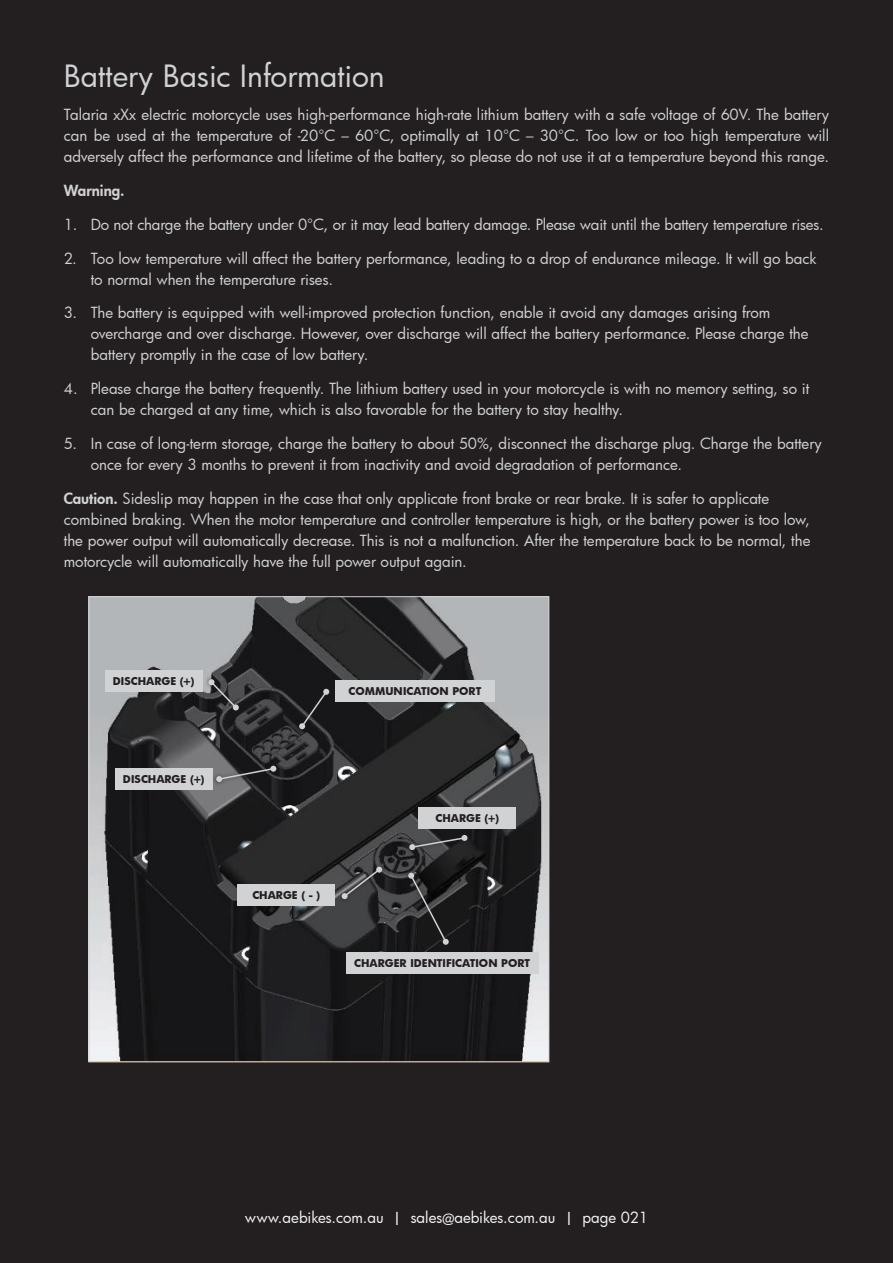
<style>
.page{position:relative;width:893px;height:1263px;background:#231f20}
.page>*{position:absolute;margin:0;border:0;box-sizing:border-box;transform-origin:0 0}
.t1{font:30px "Futura";color:#d1d2d4}
.t2{font:15px/21px "Futura";color:#d1d2d4}
.t3{font:15px "Futura";color:#f5f5f6}
.t4{font:800 15px "Futura";color:#d1d2d4}
.t5{font:700 10.5px "Futura";color:#231f20}
.s1{font-weight:800}
.s2{font-family:"Futura LT"}
</style>
<div class="page">
<img style="left:91px;top:598px;width:456px;height:462px">
<div style="left:105px;top:670px;width:97px;height:21px;background:#d1d2d4"></div>
<div style="left:418px;top:807px;width:98px;height:22px;background:#d1d2d4"></div>
<div style="left:335px;top:681px;width:160px;height:21px;background:#d1d2d4"></div>
<div style="left:115px;top:768px;width:98px;height:21px;background:#d1d2d4"></div>
<div style="left:237px;top:885px;width:98px;height:21px;background:#d1d2d4"></div>
<div style="left:346px;top:953px;width:192px;height:21px;background:#d1d2d4"></div>
<div style="left:295px;top:685px;width:39px;height:49px;background:#231f20;opacity:.75"></div>
<svg style="left:299px;top:689px;width:30px;height:40px"></svg>
<div style="left:212px;top:761px;width:69px;height:25px;background:#231f20;opacity:.75"></div>
<svg style="left:216px;top:766px;width:60px;height:16px"></svg>
<div style="left:337px;top:862px;width:50px;height:41px;background:#231f20;opacity:.75"></div>
<svg style="left:342px;top:867px;width:40px;height:32px"></svg>
<div style="left:405px;top:831px;width:67px;height:23px;background:#231f20;opacity:.75"></div>
<svg style="left:409px;top:835px;width:58px;height:15px"></svg>
<div style="left:404px;top:868px;width:49px;height:81px;background:#231f20;opacity:.75"></div>
<svg style="left:408px;top:873px;width:41px;height:72px"></svg>
<div style="left:204px;top:675px;width:39px;height:40px;background:#231f20;opacity:.75"></div>
<svg style="left:208px;top:679px;width:31px;height:31px"></svg>
<h1 class="t1" style="left:64px;top:55px;width:322px">Battery Basic Information</h1>
<p class="t2" style="left:64px;top:104px;width:767px;text-align:justify">Talaria xXx electric motorcycle uses high-performance high-rate lithium battery with a safe voltage of 60V. The battery can be used at the temperature of -20°C – 60°C, optimally at 10°C – 30°C. Too low or too high temperature will adversely affect the performance and lifetime of the battery, so please do not use it at a temperature beyond this range.</p>
<p class="t4" style="left:64px;top:180px;width:62px">Warning.</p>
<p class="t2" style="left:64px;top:214px;width:761px">1. Do not charge the battery under 0°C, or it may lead battery damage. Please wait until the battery temperature rises.</p>
<p class="t2" style="left:91px;top:247px;width:727px;text-indent:-27px">2. Too low temperature will affect the battery performance, leading to a drop of endurance mileage. It will go back to normal when the temperature rises.</p>
<p class="t2" style="left:91px;top:302px;width:719px;text-indent:-27px">3. The battery is equipped with well-improved protection function, enable it avoid any damages arising from overcharge and over discharge. However, over discharge will affect the battery performance. Please charge the battery promptly in the case of low battery.</p>
<p class="t2" style="left:91px;top:378px;width:720px;text-indent:-27px">4. Please charge the battery frequently. The lithium battery used in your motorcycle is with no memory setting, so it can be charged at any time, which is also favorable for the battery to stay healthy.</p>
<p class="t2" style="left:91px;top:433px;width:733px;text-indent:-27px">5. In case of long-term storage, charge the battery to about 50%, disconnect the discharge plug. Charge the battery once for every 3 months to prevent it from inactivity and avoid degradation of performance.</p>
<p class="t2" style="left:64px;top:487px;width:748px"><span class="s1">Caution.</span> Sideslip may happen in the case that only applicate front brake or rear brake. It is safer to applicate combined braking. When the motor temperature and controller temperature is high, or the battery power is too low, the power output will automatically decrease. This is not a malfunction. After the temperature back to be normal, the motorcycle will automatically have the full power output again.</p>
<p class="t5" style="left:113px;top:673px;width:83px">DISCHARGE (+)</p>
<p class="t5" style="left:123px;top:771px;width:83px">DISCHARGE (+)</p>
<p class="t5" style="left:349px;top:684px;width:134px">COMMUNICATION PORT</p>
<p class="t5" style="left:252px;top:888px;width:69px">CHARGE ( - )</p>
<p class="t5" style="left:436px;top:811px;width:65px">CHARGE (+)</p>
<p class="t5" style="left:354px;top:956px;width:177px">CHARGER IDENTIFICATION PORT</p>
<p class="t3" style="left:245px;top:1207px;width:405px">www.aebikes.com.au <span class="s2">|</span> sales@aebikes.com.au <span class="s2">|</span> page 021</p>
</div>
